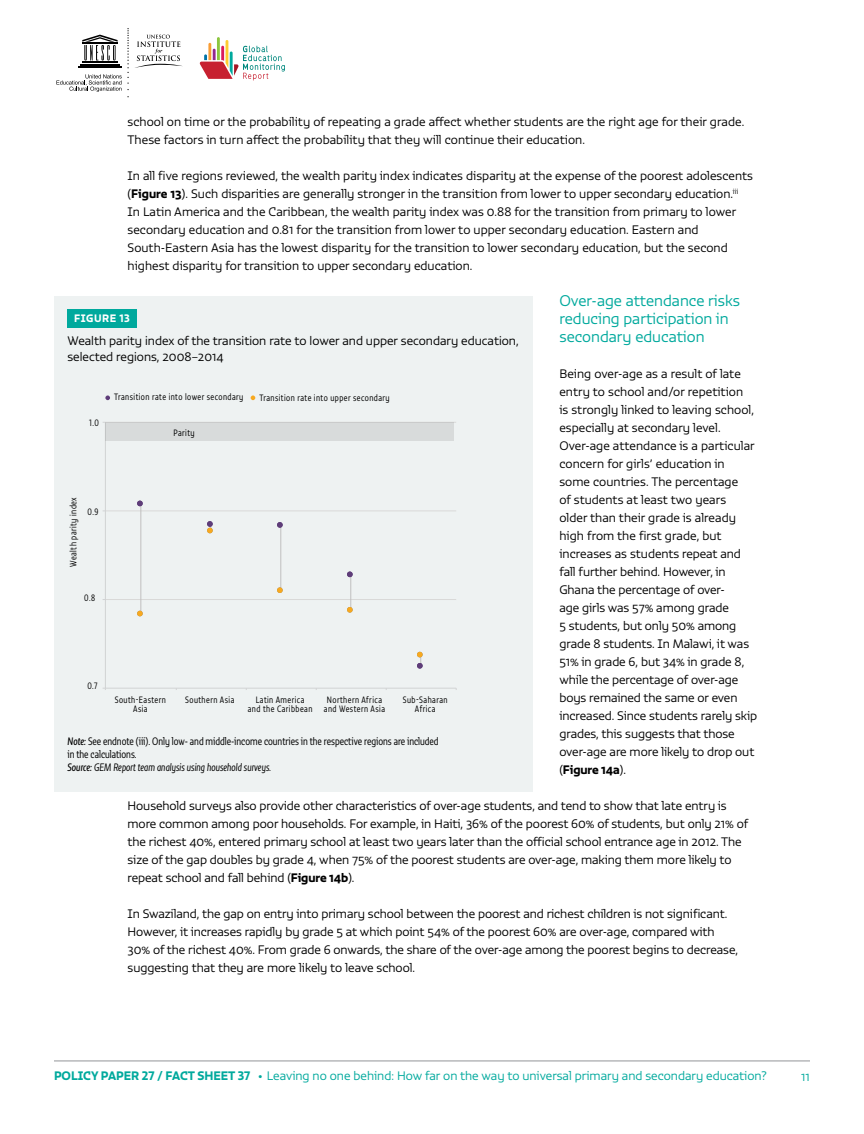
<style>
.page{position:relative;width:864px;height:1134px;background:#fff}
.page>*{position:absolute;margin:0;border:0;box-sizing:border-box;transform-origin:0 0}
.t1{font:300 15px/18px "Vita Std";color:#00a99d}
.t2{font:300 12px/18px "Vita Std";color:#000}
.t3{font:300 12px "Vita Std";color:#00a99d}
.t4{font:12px "Vita Std Bld";letter-spacing:-.005em;color:#000}
.t5{font:300 10.5px/12.6px "Vita Cond Std";color:#000}
.t6{font:10.5px "Vita Std Bld";letter-spacing:.05em;color:#fff}
.t7{font:300 9px/9px "Vita Cond Std";letter-spacing:.05em;color:#000;text-align:center}
.s1{font-family:"Vita Std Bld";font-weight:400}
.s2{font-family:"Vita Std";font-weight:300}
.s3{font-weight:400;font-style:italic}
.s4{font-style:italic}
</style>
<div class="page">
<hr style="left:54px;top:1061px;width:756px;height:1px;background:#939598">
<svg style="left:56px;top:28px;width:127px;height:69px"></svg>
<svg style="left:200px;top:37px;width:85px;height:44px"></svg>
<div style="left:54px;top:296px;width:478px;height:496px;background:#eef2f2"></div>
<div style="left:68px;top:310px;width:69px;height:18px;background:#00a99d"></div>
<hr style="left:105px;top:599px;width:351px;height:1px;background:#d9d9d8">
<hr style="left:105px;top:510px;width:351px;height:1px;background:#d9d9d8">
<hr style="left:105px;top:422px;width:351px;height:1px;background:#d9d9d8">
<hr style="left:105px;top:422px;width:1px;height:266px;background:#d1d3d4">
<hr style="left:105px;top:688px;width:351px;height:1px;background:#d1d3d4">
<hr style="left:140px;top:504px;width:1px;height:110px;background:#c0bfbf">
<hr style="left:280px;top:526px;width:1px;height:65px;background:#c0bfbf">
<hr style="left:350px;top:575px;width:1px;height:36px;background:#c0bfbf">
<svg style="left:137px;top:501px;width:6px;height:5px"></svg>
<svg style="left:277px;top:522px;width:6px;height:6px"></svg>
<svg style="left:347px;top:572px;width:6px;height:5px"></svg>
<svg style="left:137px;top:611px;width:6px;height:5px"></svg>
<svg style="left:207px;top:521px;width:6px;height:12px"></svg>
<svg style="left:277px;top:587px;width:6px;height:6px"></svg>
<svg style="left:347px;top:607px;width:6px;height:6px"></svg>
<svg style="left:417px;top:652px;width:6px;height:17px"></svg>
<svg style="left:105px;top:395px;width:5px;height:5px"></svg>
<svg style="left:251px;top:395px;width:4px;height:5px"></svg>
<div style="left:105px;top:422px;width:349px;height:19px;background:#d8dbdb"></div>
<p class="t2" style="left:128px;top:113px;width:618px">school on time or the probability of repeating a grade affect whether students are the right age for their grade.<br>These factors in turn affect the probability that they will continue their education.</p>
<p class="t2" style="left:128px;top:167px;width:627px">In all five regions reviewed, the wealth parity index indicates disparity at the expense of the poorest adolescents (<span class="s1">Figure 13</span>). Such disparities are generally stronger in the transition from lower to upper secondary education.<sup>iii </sup>In Latin America and the Caribbean, the wealth parity index was 0.88 for the transition from primary to lower secondary education and 0.81 for the transition from lower to upper secondary education. Eastern and South-Eastern Asia has the lowest disparity for the transition to lower secondary education, but the second highest disparity for transition to upper secondary education.</p>
<p class="t1" style="left:559px;top:292px;width:182px">Over-age attendance risks reducing participation in secondary education</p>
<p class="t2" style="left:559px;top:365px;width:199px">Being over-age as a result of late entry to school and/or repetition<br>is strongly linked to leaving school, especially at secondary level.<br>Over-age attendance is a particular concern for girls’ education in some countries. The percentage<br>of students at least two years older than their grade is already high from the first grade, but increases as students repeat and fall further behind. However, in<br>Ghana the percentage of over-<br>age girls was 57% among grade<br>5 students, but only 50% among grade 8 students. In Malawi, it was<br>51% in grade 6, but 34% in grade 8, while the percentage of over-age boys remained the same or even increased. Since students rarely skip grades, this suggests that those over-age are more likely to drop out</p>
<p class="t4" style="left:559px;top:762px;width:68px"><span class="s2">(</span>Figure 14a<span class="s2">).</span></p>
<p class="t2" style="left:128px;top:797px;width:622px">Household surveys also provide other characteristics of over-age students, and tend to show that late entry is more common among poor households. For example, in Haiti, 36% of the poorest 60% of students, but only 21% of the richest 40%, entered primary school at least two years later than the official school entrance age in 2012. The size of the gap doubles by grade 4, when 75% of the poorest students are over-age, making them more likely to repeat school and fall behind (<span class="s1">Figure 14b</span>).</p>
<p class="t2" style="left:128px;top:905px;width:612px">In Swaziland, the gap on entry into primary school between the poorest and richest children is not significant.<br>However, it increases rapidly by grade 5 at which point 54% of the poorest 60% are over-age, compared with 30% of the richest 40%. From grade 6 onwards, the share of the over-age among the poorest begins to decrease, suggesting that they are more likely to leave school.</p>
<p class="t6" style="left:74px;top:311px;width:57px">FIGURE 13</p>
<p class="t2" style="left:68px;top:332px;width:453px;line-height:16.5px">Wealth parity index of the transition rate to lower and upper secondary education, selected regions, 2008–2014</p>
<p class="t7" style="left:114px;top:393px;width:131px">Transition rate into lower secondary</p>
<p class="t7" style="left:260px;top:394px;width:132px">Transition rate into upper secondary</p>
<p class="t7" style="left:89px;top:418px;width:11px">1.0</p>
<p class="t7" style="left:173px;top:428px;width:23px">Parity</p>
<p class="t7" style="left:69px;top:567px;width:71px;rotate:-90deg">Wealth parity index</p>
<p class="t7" style="left:88px;top:507px;width:12px">0.9</p>
<p class="t7" style="left:84px;top:593px;width:12px">0.8</p>
<p class="t7" style="left:88px;top:681px;width:11px">0.7</p>
<p class="t7" style="left:115px;top:695px;width:53px">South-Eastern<br>Asia</p>
<p class="t7" style="left:185px;top:695px;width:51px">Southern Asia</p>
<p class="t7" style="left:248px;top:695px;width:66px">Latin America<br>and the Caribbean</p>
<p class="t7" style="left:324px;top:695px;width:63px">Northern Africa and Western Asia</p>
<p class="t7" style="left:403px;top:695px;width:46px">Sub-Saharan<br>Africa</p>
<p class="t5" style="left:68px;top:735px;width:373px"><span class="s3">Note:</span> See endnote (iii). Only low- and middle-income countries in the respective regions are included in the calculations.<br><span class="s3">Source:</span> <span class="s4">GEM Report team analysis using household surveys.</span></p>
<p class="t3" style="left:54px;top:1068px;width:714px"><span class="s1">POLICY PAPER 27 / FACT SHEET 37 •</span> Leaving no one behind: How far on the way to universal primary and secondary education?</p>
<p class="t3" style="left:801px;top:1068px;width:10px">11</p>
</div>
